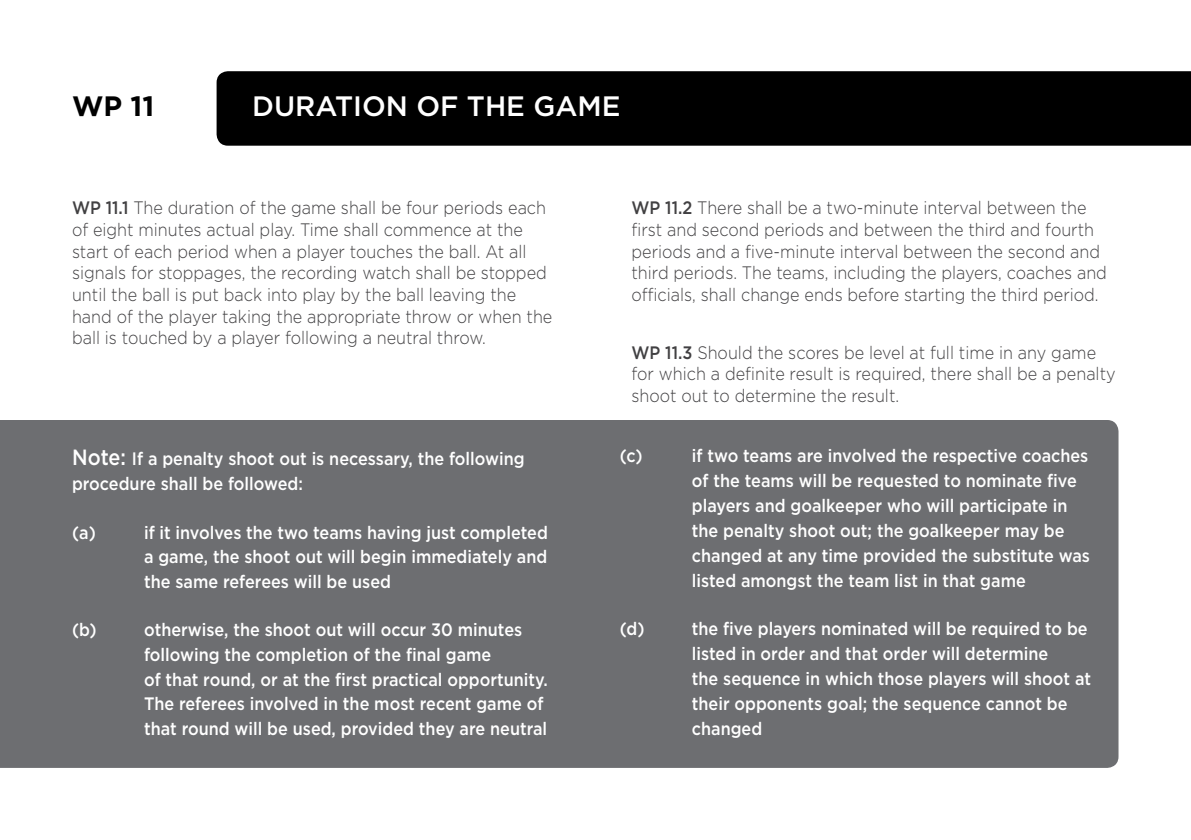
<style>
.page{position:relative;width:1191px;height:840px;background:#fff}
.page>*{position:absolute;margin:0;border:0;box-sizing:border-box;transform-origin:0 0}
.t1{font:500 28px "Gotham";color:#fff}
.t2{font:700 28px "Gotham";color:#000}
.t3{font:500 18px/24.8px "Gotham";color:#fff;scale:.9 1}
.t4{font:300 18px/21.6px "Gotham";color:#414042;scale:.9 1}
.s1{font-weight:500}
.s2{font-size:22px}
</style>
<div class="page">
<div style="left:217px;top:71px;width:974px;height:75px;background:#000"></div>
<div style="left:0;top:420px;width:1118px;height:347px;background:#6d6e71"></div>
<h1 class="t2" style="left:72px;top:87px;width:84px">WP 11</h1>
<h1 class="t1" style="left:252px;top:87px;width:370px">DURATION OF THE GAME</h1>
<p class="t4" style="left:72px;top:197px;width:535px"><span class="s1">WP 11.1</span> The duration of the game shall be four periods each of eight minutes actual play. Time shall commence at the start of each period when a player touches the ball. At all signals for stoppages, the recording watch shall be stopped until the ball is put back into play by the ball leaving the hand of the player taking the appropriate throw or when the ball is touched by a player following a neutral throw.</p>
<p class="t4" style="left:631px;top:197px;width:530px"><span class="s1">WP 11.2</span> There shall be a two-minute interval between the first and second periods and between the third and fourth periods and a five-minute interval between the second and third periods. The teams, including the players, coaches and officials, shall change ends before starting the third period.</p>
<p class="t4" style="left:631px;top:341px;width:539px"><span class="s1">WP 11.3</span> Should the scores be level at full time in any game for which a definite result is required, there shall be a penalty shoot out to determine the result.</p>
<p class="t3" style="left:72px;top:446px;width:504px"><span class="s2">Note:</span> If a penalty shoot out is necessary, the following procedure shall be followed:</p>
<p class="t3" style="left:72px;top:519px;width:28px">(a)</p>
<p class="t3" style="left:144px;top:519px;width:450px;text-align:justify">if it involves the two teams having just completed a game, the shoot out will begin immediately and the same referees will be used</p>
<p class="t3" style="left:72px;top:617px;width:29px">(b)</p>
<p class="t3" style="left:144px;top:617px;width:450px">otherwise, the shoot out will occur 30 minutes following the completion of the final game<br>of that round, or at the first practical opportunity.<br>The referees involved in the most recent game of that round will be used, provided they are neutral</p>
<p class="t3" style="left:620px;top:442px;width:27px">(c)</p>
<p class="t3" style="left:692px;top:442px;width:444px">if two teams are involved the respective coaches of the teams will be requested to nominate five players and goalkeeper who will participate in the penalty shoot out; the goalkeeper may be changed at any time provided the substitute was listed amongst the team list in that game</p>
<p class="t3" style="left:620px;top:616px;width:29px">(d)</p>
<p class="t3" style="left:692px;top:616px;width:445px">the five players nominated will be required to be listed in order and that order will determine<br>the sequence in which those players will shoot at their opponents goal; the sequence cannot be changed</p>
</div>
